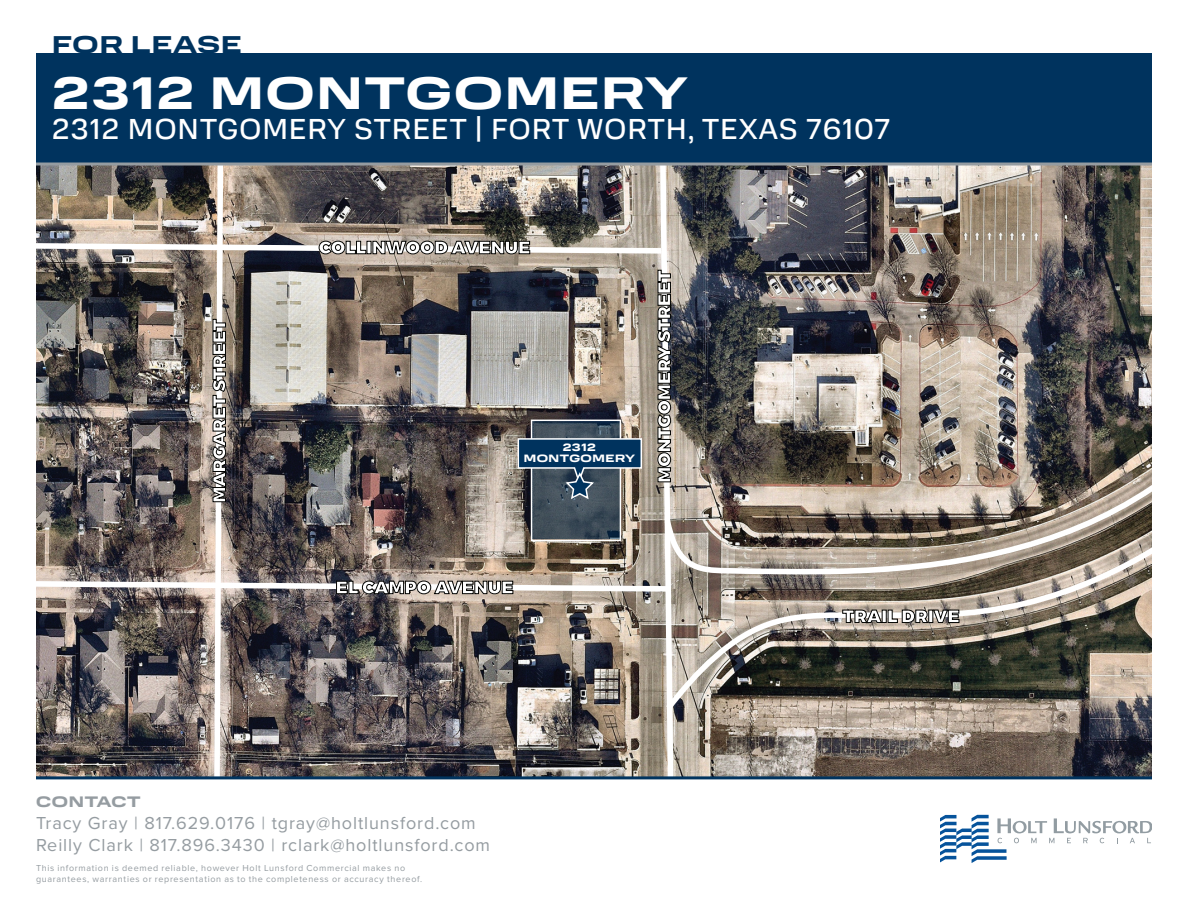
<style>
.page{position:relative;width:1188px;height:918px;background:#fff}
.page>*{position:absolute;margin:0;border:0;box-sizing:border-box;transform-origin:0 0}
.t1{font:700 45px "Normalidad Extended";letter-spacing:.05em;color:#fff}
.t2{font:28.5px "Normalidad Text";letter-spacing:.05em;color:#fff}
.t3{font:700 24px "Normalidad Extended";letter-spacing:.05em;color:#00335e}
.t4{font:18px/21.6px "Proxima Nova";letter-spacing:.05em;color:#959ca1}
.t5{font:900 17.85px "Montserrat";color:#fff}
.t6{font:700 15px "Normalidad Extended";letter-spacing:.04em;color:#959ca1}
.t7{font:700 10.5px/10.5px "Normalidad Extended";letter-spacing:.05em;color:#fff;text-align:center}
.t8{font:9px/10.8px "Proxima Nova";letter-spacing:.075em;color:#959ca1}
</style>
<div class="page">
<img style="left:681px;top:716px;width:471px;height:60px">
<svg style="left:681px;top:578px;width:471px;height:138px;background:#7b7469"></svg>
<img style="left:681px;top:166px;width:471px;height:412px">
<svg style="left:842px;top:609px;width:118px;height:15px"></svg>
<img style="left:36px;top:166px;width:645px;height:610px">
<div style="left:36px;top:53px;width:1116px;height:110px;background:#00335e"></div>
<hr style="left:36px;top:163px;width:1116px;height:3px;background:#959ca1">
<svg style="left:940px;top:815px;width:212px;height:48px"></svg>
<hr style="left:36px;top:776px;width:1116px;height:3px;background:#00335e">
<h3 class="t3" style="left:52px;top:26px;width:191px">FOR LEASE</h3>
<h1 class="t1" style="left:52px;top:60px;width:637px">2312 MONTGOMERY</h1>
<h2 class="t2" style="left:52px;top:109px;width:839px">2312 MONTGOMERY STREET | FORT WORTH, TEXAS 76107</h2>
<h3 class="t5" style="left:208px;top:503px;width:185px;rotate:-90deg">MARGARET STREET</h3>
<h3 class="t5" style="left:319px;top:236px;width:213px">COLLINWOOD AVENUE</h3>
<p class="t7" style="left:524px;top:442px;width:113px">2312<br>MONTGOMERY</p>
<h3 class="t5" style="left:653px;top:483px;width:214px;rotate:-90deg">MONTGOMERY STREET</h3>
<h3 class="t5" style="left:336px;top:576px;width:179px">EL CAMPO AVENUE</h3>
<h3 class="t6" style="left:36px;top:791px;width:106px">CONTACT</h3>
<h3 class="t4" style="left:36px;top:811px;width:456px">Tracy Gray | 817.629.0176 | tgray@holtlunsford.com<br>Reilly Clark | 817.896.3430 | rclark@holtlunsford.com</h3>
<p class="t8" style="left:36px;top:862px;width:388px">This information is deemed reliable, however Holt Lunsford Commercial makes no guarantees, warranties or representation as to the completeness or accuracy thereof.</p>
<h3 class="t5" style="left:843px;top:605px;width:119px">TRAIL DRIVE</h3>
</div>
